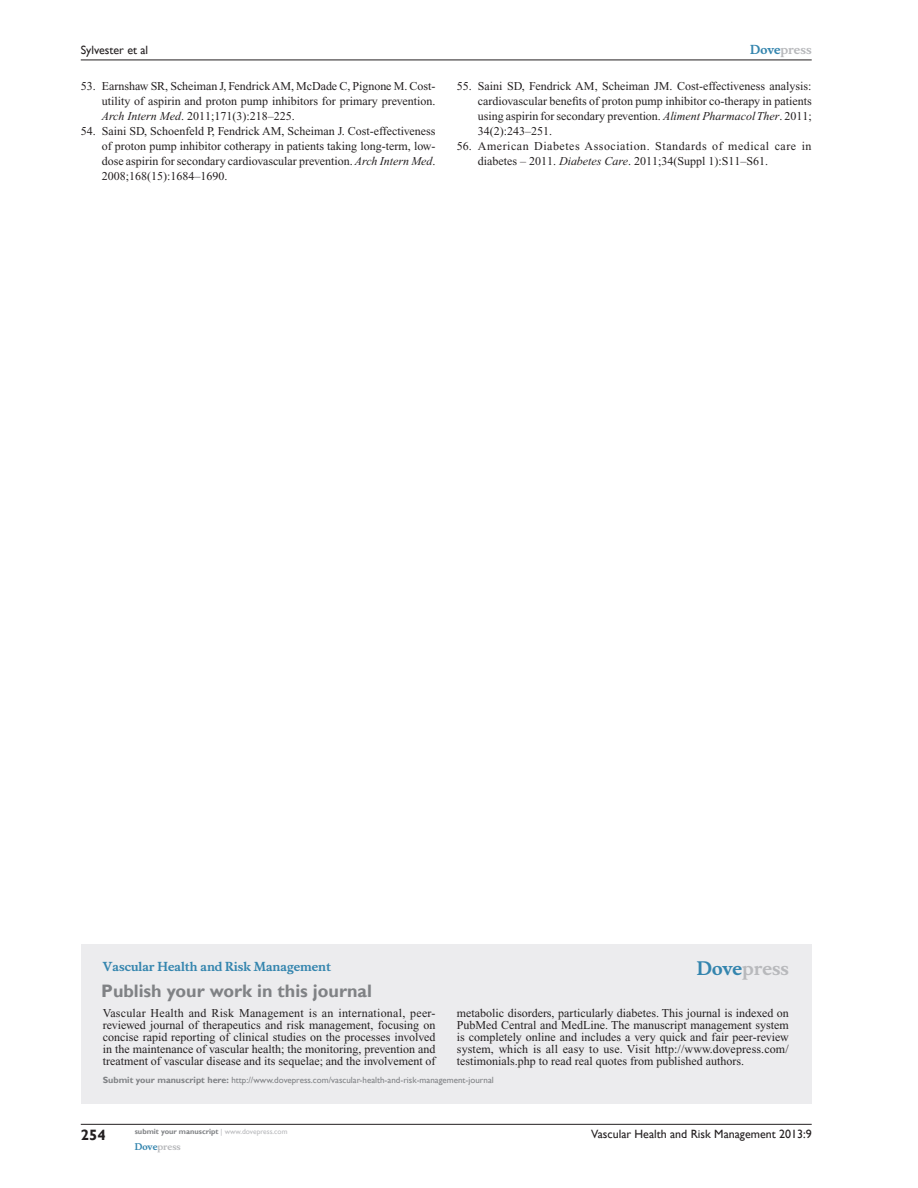
<style>
.page{position:relative;width:918px;height:1188px;background:#fff}
.page>*{position:absolute;margin:0;border:0;box-sizing:border-box;transform-origin:0 0}
.PromBx-H1{font:700 18px "Gill Sans";color:#808285}
.PromBx-Brand{font:700 18px "Musee";color:#b8b9bc}
.t1{font:700 15px "Gill Sans";color:#231f20}
.PromBx-Tx{font:12px/12px "Times New Roman";color:#231f20;text-align:justify}
.RefNL2{font:12px/15px "Times New Roman";color:#231f20;text-align:justify}
.RefNL2-2{font:12px/15px "Times New Roman";letter-spacing:.04em;color:#231f20}
.t2{font:12px "Gill Sans";color:#231f20}
.PromBx-JrnlName{font:700 12px "Musee";color:#3485ae}
.t3{font:700 12px "Musee";color:#b8b9bc}
.PromBx-SubmitMssWebA{font:9px "Gill Sans";color:#808285}
.t4{font:700 9px "Musee";color:#b8b9bc}
.t5{font:700 7.5px "Gill Sans";color:#808285}
.s1{font-style:italic}
.s2{color:#3485ae}
.s3{font-weight:700}
.s4{font-weight:400;color:#b8b9bc}
</style>
<div class="page">
<div style="left:81px;top:944px;width:731px;height:159px;background:#ececee"></div>
<hr style="left:81px;top:1124px;width:731px;height:1px;background:#231f20">
<hr style="left:81px;top:60px;width:731px;height:1px;background:#231f20">
<p class="t2" style="left:81px;top:43px;width:69px">Sylvester et al</p>
<p class="RefNL2" style="left:102px;top:79px;width:335px;text-indent:-21px">53. Earnshaw SR, Scheiman J, Fendrick AM, McDade C, Pignone M. Cost&shy;utility of aspirin and proton pump inhibitors for primary prevention.<br><span class="s1">Arch Intern Med</span>. 2011;171(3):218–225.</p>
<p class="RefNL2" style="left:102px;top:124px;width:335px;text-indent:-21px">54. Saini SD, Schoenfeld P, Fendrick AM, Scheiman J. Cost-effectiveness of proton pump inhibitor cotherapy in patients taking long-term, low&shy;dose aspirin for secondary cardiovascular prevention. <span class="s1">Arch Intern Med</span>.<br>2008;168(15):1684–1690.</p>
<p class="t3" style="left:750px;top:43px;width:63px"><span class="s2">Dove</span>press</p>
<p class="RefNL2" style="left:478px;top:79px;width:335px;text-indent:-21px">55. Saini SD, Fendrick AM, Scheiman JM. Cost-effectiveness analysis: cardiovascular benefits of proton pump inhibitor co-therapy in patients using aspirin for secondary prevention. <span class="s1">Aliment Pharmacol Ther</span>. 2011; 34(2):243–251.</p>
<p class="RefNL2-2" style="left:478px;top:139px;width:335px;text-indent:-21px">56. American Diabetes Association. Standards of medical care in diabetes – 2011. <span class="s1">Diabetes Care</span>. 2011;34(Suppl 1):S11–S61.</p>
<p class="PromBx-JrnlName" style="left:103px;top:959px;width:230px">Vascular Health and Risk Management</p>
<p class="PromBx-H1" style="left:101px;top:980px;width:272px">Publish your work in this journal</p>
<p class="PromBx-Brand" style="left:697px;top:958px;width:94px"><span class="s2">Dove</span>press</p>
<p class="PromBx-Tx" style="left:103px;top:1007px;width:334px">Vascular Health and Risk Management is an international, peer&shy;reviewed journal of therapeutics and risk management, focusing on concise rapid reporting of clinical studies on the processes involved in the maintenance of vascular health; the monitoring, prevention and treatment of vascular disease and its sequelae; and the involvement of</p>
<p class="PromBx-Tx" style="left:457px;top:1007px;width:333px">metabolic disorders, particularly diabetes. This journal is indexed on PubMed Central and MedLine. The manuscript management system is completely online and includes a very quick and fair peer-review system, which is all easy to use. Visit http://www.dovepress.com/ testimonials.php to read real quotes from published authors.</p>
<p class="PromBx-SubmitMssWebA" style="left:103px;top:1075px;width:393px"><span class="s3">Submit your manuscript here:</span> http://www.dovepress.com/vascular-health-and-risk-management-journal</p>
<p class="t1" style="left:81px;top:1126px;width:26px">254</p>
<p class="t5" style="left:135px;top:1127px;width:154px">submit your manuscript <span class="s4">| www.dovepress.com</span></p>
<p class="t4" style="left:135px;top:1141px;width:48px"><span class="s2">Dove</span>press</p>
<p class="t2" style="left:591px;top:1127px;width:222px">Vascular Health and Risk Management 2013:9</p>
</div>
